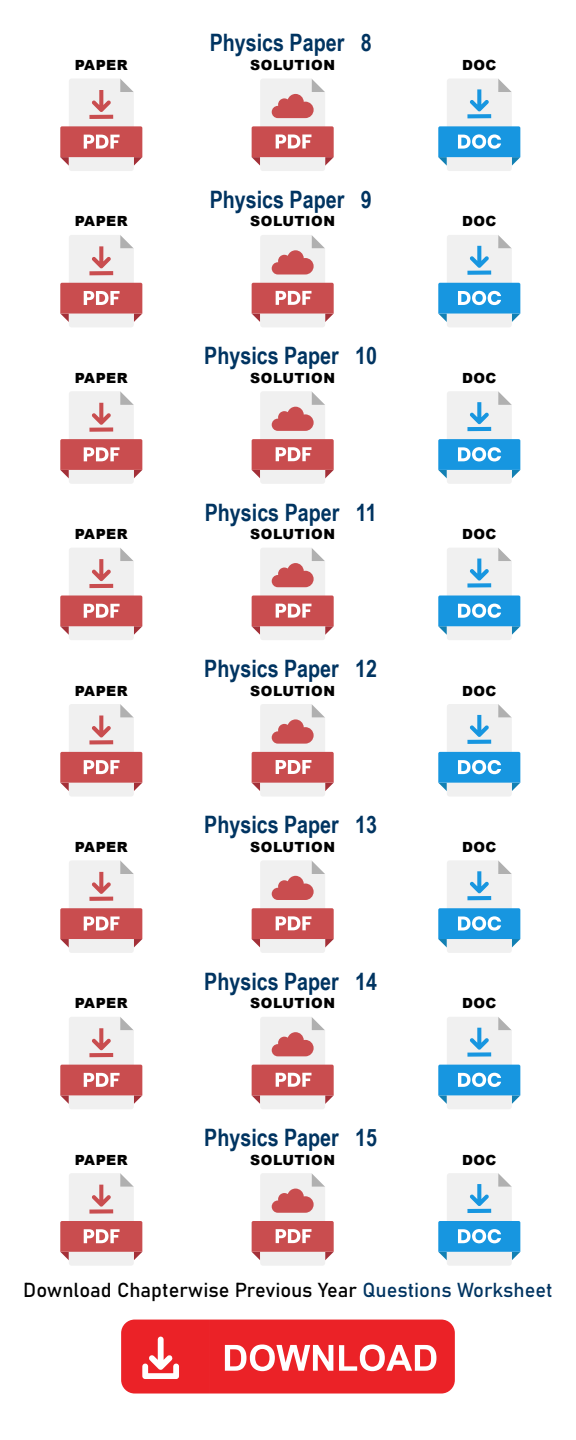
<style>
.page{position:relative;width:576px;height:1440px;background:#fff}
.page>*{position:absolute;margin:0;border:0;box-sizing:border-box;transform-origin:0 0}
.t1{font:700 24px "Arial Narrow";color:#003461}
.t2{font:20px "Bahnschrift";color:#000}
.t3{font:900 14px "Arial";letter-spacing:.035em;color:#000}
.s1{color:#003461}
</style>
<div class="page">
<svg style="left:60px;top:79px;width:82px;height:92px"></svg>
<svg style="left:252px;top:79px;width:82px;height:92px"></svg>
<svg style="left:438px;top:79px;width:82px;height:92px"></svg>
<svg style="left:60px;top:235px;width:82px;height:92px"></svg>
<svg style="left:252px;top:235px;width:82px;height:92px"></svg>
<svg style="left:438px;top:235px;width:82px;height:92px"></svg>
<svg style="left:60px;top:391px;width:82px;height:93px"></svg>
<svg style="left:252px;top:391px;width:82px;height:93px"></svg>
<svg style="left:438px;top:391px;width:82px;height:93px"></svg>
<svg style="left:60px;top:548px;width:82px;height:92px"></svg>
<svg style="left:252px;top:548px;width:82px;height:92px"></svg>
<svg style="left:438px;top:548px;width:82px;height:92px"></svg>
<svg style="left:60px;top:704px;width:82px;height:92px"></svg>
<svg style="left:252px;top:704px;width:82px;height:92px"></svg>
<svg style="left:438px;top:704px;width:82px;height:92px"></svg>
<svg style="left:60px;top:860px;width:82px;height:93px"></svg>
<svg style="left:252px;top:860px;width:82px;height:93px"></svg>
<svg style="left:438px;top:860px;width:82px;height:93px"></svg>
<svg style="left:60px;top:1017px;width:82px;height:92px"></svg>
<svg style="left:252px;top:1017px;width:82px;height:92px"></svg>
<svg style="left:438px;top:1017px;width:82px;height:92px"></svg>
<svg style="left:60px;top:1173px;width:82px;height:93px"></svg>
<svg style="left:252px;top:1173px;width:82px;height:93px"></svg>
<svg style="left:438px;top:1173px;width:82px;height:93px"></svg>
<svg style="left:121px;top:1320px;width:334px;height:74px;background:#ed4246"></svg>
<h1 class="t1" style="left:210px;top:25px;width:163px">Physics Paper 8</h1>
<p class="t3" style="left:75px;top:55px;width:54px">PAPER</p>
<p class="t3" style="left:250px;top:55px;width:86px">SOLUTION</p>
<p class="t3" style="left:462px;top:55px;width:36px">DOC</p>
<h1 class="t1" style="left:210px;top:181px;width:163px">Physics Paper 9</h1>
<p class="t3" style="left:75px;top:211px;width:54px">PAPER</p>
<p class="t3" style="left:250px;top:211px;width:86px">SOLUTION</p>
<p class="t3" style="left:462px;top:211px;width:36px">DOC</p>
<h1 class="t1" style="left:204px;top:338px;width:174px">Physics Paper 10</h1>
<p class="t3" style="left:75px;top:368px;width:54px">PAPER</p>
<p class="t3" style="left:250px;top:368px;width:86px">SOLUTION</p>
<p class="t3" style="left:462px;top:368px;width:36px">DOC</p>
<h1 class="t1" style="left:205px;top:494px;width:173px">Physics Paper 11</h1>
<p class="t3" style="left:75px;top:524px;width:54px">PAPER</p>
<p class="t3" style="left:250px;top:524px;width:86px">SOLUTION</p>
<p class="t3" style="left:462px;top:524px;width:36px">DOC</p>
<h1 class="t1" style="left:204px;top:650px;width:174px">Physics Paper 12</h1>
<p class="t3" style="left:75px;top:680px;width:54px">PAPER</p>
<p class="t3" style="left:250px;top:680px;width:86px">SOLUTION</p>
<p class="t3" style="left:462px;top:680px;width:36px">DOC</p>
<h1 class="t1" style="left:204px;top:807px;width:174px">Physics Paper 13</h1>
<p class="t3" style="left:75px;top:837px;width:54px">PAPER</p>
<p class="t3" style="left:250px;top:837px;width:86px">SOLUTION</p>
<p class="t3" style="left:462px;top:837px;width:36px">DOC</p>
<h1 class="t1" style="left:204px;top:963px;width:174px">Physics Paper 14</h1>
<p class="t3" style="left:75px;top:993px;width:54px">PAPER</p>
<p class="t3" style="left:250px;top:993px;width:86px">SOLUTION</p>
<p class="t3" style="left:462px;top:993px;width:36px">DOC</p>
<h1 class="t1" style="left:204px;top:1120px;width:174px">Physics Paper 15</h1>
<p class="t3" style="left:75px;top:1149px;width:54px">PAPER</p>
<p class="t3" style="left:250px;top:1149px;width:86px">SOLUTION</p>
<p class="t3" style="left:462px;top:1149px;width:36px">DOC</p>
<h2 class="t2" style="left:23px;top:1275px;width:531px">Download Chapterwise Previous Year <span class="s1">Questions Worksheet</span></h2>
</div>
